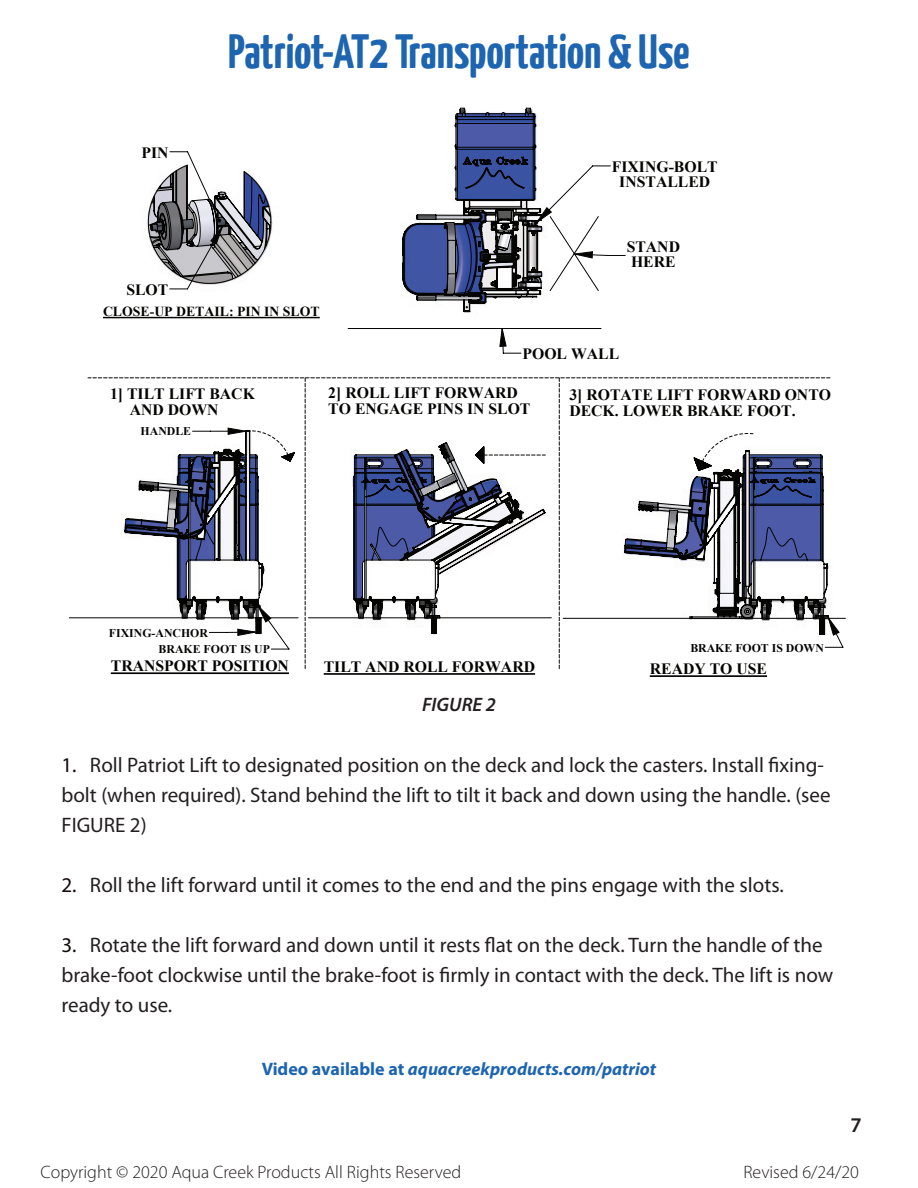
<style>
.page{position:relative;width:918px;height:1188px;background:#fff}
.page>*{position:absolute;margin:0;border:0;box-sizing:border-box;transform-origin:0 0}
.t1{font:700 48px "Yanone Kaffeesatz";color:#1d64b1}
.t2{font:21px/30px "Myriad Pro";color:#231f20}
.t3{font:600 21px "Myriad Pro";color:#231f20}
.t4{font:italic 600 19.5px "Myriad Pro";color:#231f20}
.t5{font:300 18px "Myriad Pro";color:#231f20}
.t6{font:italic 700 18px "Myriad Pro";color:#1d64b1}
.t7{font:700 15.75px/15.8px "Times New Roman";color:#040503}
.t8{font:700 13.8px "Times New Roman";color:#040503}
.t9{font:700 11.85px "Times New Roman";color:#040503}
.s1{color:#140909}
.s2{font-style:normal}
</style>
<div class="page">
<hr style="left:111px;top:672px;width:178px;height:2px;background:#040503">
<hr style="left:324px;top:673px;width:211px;height:2px;background:#040503">
<hr style="left:650px;top:675px;width:117px;height:2px;background:#040503">
<hr style="left:103px;top:317px;width:217px;height:1px;background:#040503">
<svg style="left:169px;top:151px;width:457px;height:203px"></svg>
<hr style="left:348px;top:328px;width:253px;height:1px;background:#040503">
<svg style="left:592px;top:215px;width:8px;height:77px"></svg>
<svg style="left:211px;top:208px;width:381px;height:138px"></svg>
<svg style="left:402px;top:108px;width:140px;height:204px"></svg>
<svg style="left:69px;top:377px;width:777px;height:292px"></svg>
<svg style="left:148px;top:164px;width:124px;height:120px"></svg>
<p class="t7" style="left:141px;top:144px;width:29px">PIN</p>
<p class="t7" style="left:126px;top:281px;width:44px">SLOT</p>
<h1 class="t1" style="left:228px;top:22px;width:463px">Patriot-AT2 Transportation &amp; Use</h1>
<p class="t7" style="left:612px;top:158px;width:107px;text-align:center">FIXING-BOLT<br>INSTALLED</p>
<p class="t7" style="left:627px;top:238px;width:55px">STAND<br>HERE</p>
<p class="t8" style="left:103px;top:302px;width:218px">CLOSE-UP DETAIL: PIN IN SLOT</p>
<p class="t7" style="left:130px;top:386px;width:127px;text-indent:-20px">1] TILT LIFT BACK<br>AND DOWN</p>
<p class="t9" style="left:141px;top:423px;width:52px">HANDLE</p>
<p class="t7" style="left:522px;top:345px;width:98px">POOL WALL</p>
<p class="t7" style="left:328px;top:385px;width:204px">2] ROLL LIFT FORWARD<br>TO ENGAGE PINS IN SLOT</p>
<p class="t7" style="left:569px;top:386px;width:263px">3] ROTATE LIFT FORWARD ONTO<br>DECK. LOWER BRAKE FOOT.</p>
<p class="t9" style="left:109px;top:625px;width:101px">FIXING-ANCHOR</p>
<p class="t9" style="left:159px;top:641px;width:113px">BRAKE FOOT IS UP</p>
<p class="t9" style="left:690px;top:639px;width:135px">BRAKE FOOT IS DOWN</p>
<p class="t7" style="left:111px;top:658px;width:180px">TRANSPORT POSITION</p>
<p class="t7" style="left:324px;top:659px;width:213px">TILT AND ROLL FORWARD</p>
<p class="t4" style="left:422px;top:692px;width:75px">FIGURE 2</p>
<p class="t7" style="left:650px;top:661px;width:119px">READY TO USE</p>
<p class="t2" style="left:62px;top:749px;width:771px"><span class="s1">1.</span> Roll Patriot Lift to designated position on the deck and lock the casters. Install fixing&shy;bolt (when required). Stand behind the lift to tilt it back and down using the handle. (see<br>FIGURE 2)</p>
<p class="t2" style="left:62px;top:869px;width:724px"><span class="s1">2.</span> Roll the lift forward until it comes to the end and the pins engage with the slots.</p>
<p class="t2" style="left:62px;top:929px;width:773px"><span class="s1">3.</span> Rotate the lift forward and down until it rests flat on the deck. Turn the handle of the brake-foot clockwise until the brake-foot is firmly in contact with the deck. The lift is now ready to use.</p>
<p class="t6" style="left:262px;top:1057px;width:396px"><span class="s2">Video available at</span> aquacreekproducts.com/patriot</p>
<p class="t3" style="left:851px;top:1112px;width:13px">7</p>
<p class="t5" style="left:41px;top:1162px;width:422px">Copyright © 2020 Aqua Creek Products All Rights Reserved</p>
<p class="t5" style="left:743px;top:1162px;width:117px">Revised 6/24/20</p>
</div>
